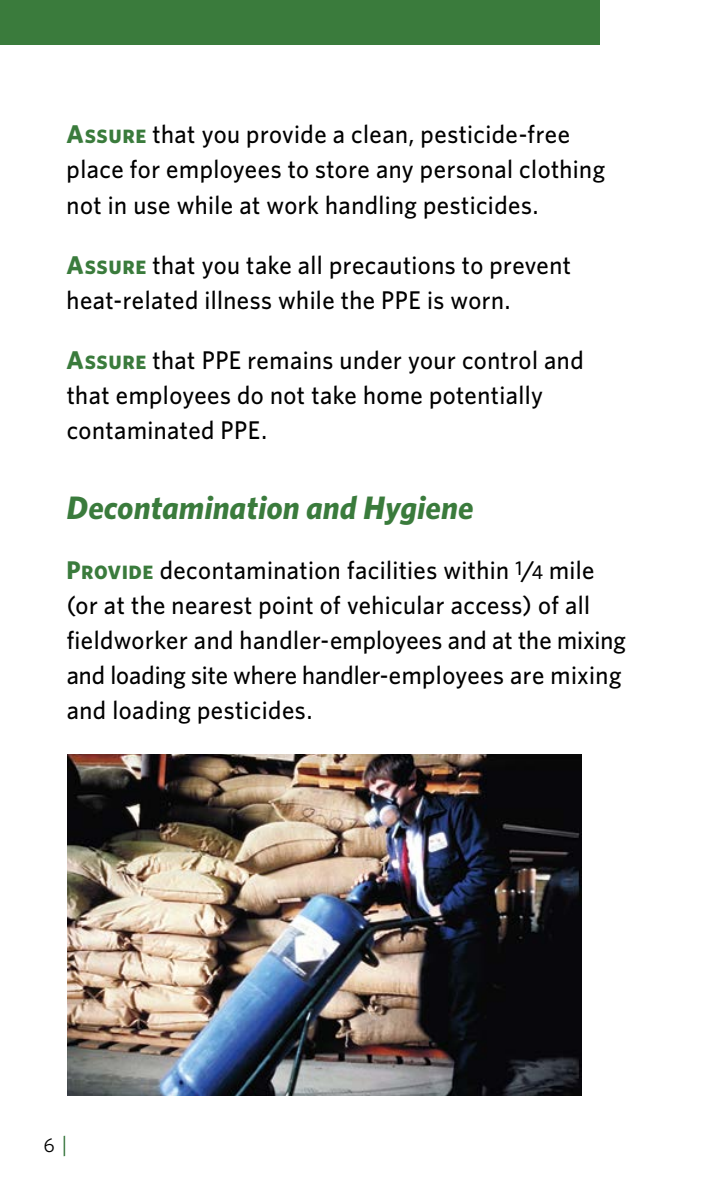
<style>
.page{position:relative;width:720px;height:1193px;background:#fff}
.page>*{position:absolute;margin:0;border:0;box-sizing:border-box;transform-origin:0 0}
.Heading{font:italic 700 32.5px "Whitney";color:#3a7b3c}
.Body_Text_1st_Para{font:500 25.5px/35px "Whitney";letter-spacing:.02em;color:#000;scale:.96 1}
.t1{font:20px "Whitney";color:#000}
.s1{font-family:"Whitney Bold SC";font-weight:400;color:#3a7b3c}
.s2{font-size:20px}
.s3{font-size:22.5px;color:#317238}
</style>
<div class="page">
<div style="left:0;top:0;width:600px;height:45px;background:#3a7b3c"></div>
<img style="left:68px;top:754px;width:514px;height:341px">
<p class="Body_Text_1st_Para" style="left:67px;top:116px;width:562px"><span class="s1">Assure</span> that you provide a clean, pesticide-free place for employees to store any personal clothing not in use while at work handling pesticides.</p>
<p class="Body_Text_1st_Para" style="left:67px;top:246px;width:527px"><span class="s1">Assure</span> that you take all precautions to prevent heat-related illness while the PPE is worn.</p>
<p class="Body_Text_1st_Para" style="left:67px;top:341px;width:540px"><span class="s1">Assure</span> that PPE remains under your control and that employees do not take home potentially contaminated PPE.</p>
<p class="Heading" style="left:67px;top:488px;width:408px">Decontamination and Hygiene</p>
<p class="Body_Text_1st_Para" style="left:67px;top:551px;width:584px"><span class="s1">Provide</span> decontamination facilities within <span class="s2">1</span>/<span class="s2">4</span> mile (or at the nearest point of vehicular access) of all fieldworker and handler-employees and at the mixing and loading site where handler-employees are mixing and loading pesticides.</p>
<p class="t1" style="left:43px;top:1133px;width:26px">6 <span class="s3">|</span></p>
</div>
